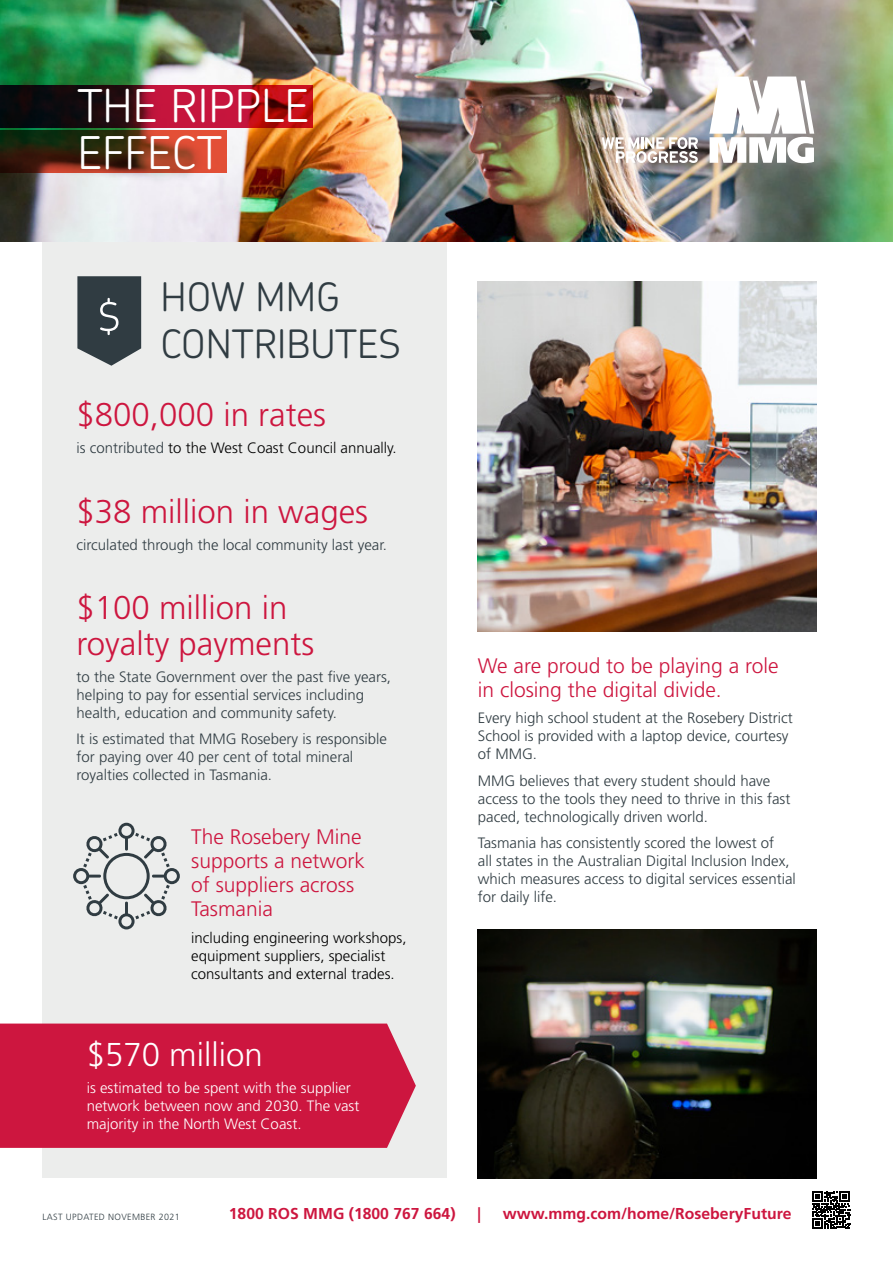
<style>
.page{position:relative;width:893px;height:1263px;background:#fff}
.page>*{position:absolute;margin:0;border:0;box-sizing:border-box;transform-origin:0 0}
.t1{font:300 45.15px/47.1px "Chevin Pro";color:#fff}
.t2{font:300 39.15px/47px "Chevin Pro";color:#303c42}
.t3{font:300 33px/36px "Frutiger LT Std";color:#cd163f}
.t4{font:300 33px "Frutiger LT Std";color:#fff}
.t5{font:300 21px/24px "Frutiger LT Std";color:#cd163f}
.t6{font:700 15.75px "Frutiger LT Std";color:#cd163f}
.t7{font:300 15px/18px "Frutiger LT Std";color:#303c42}
.t8{font:300 15px/18px "Frutiger LT Std";color:#000}
.t9{font:300 15px/18px "Frutiger LT Std";color:#fff}
.t10{font:300 9px "Frutiger LT Std";letter-spacing:.04em;color:#303c42}
.s1{color:#303c42}
</style>
<div class="page">
<svg style="left:812px;top:1191px;width:38px;height:38px"></svg>
<div style="left:42px;top:241px;width:404px;height:937px;background:#ecedec"></div>
<div style="left:0;top:1023px;width:416px;height:125px;background:#cd163f"></div>
<img style="left:0;top:0;width:893px;height:241px">
<svg style="left:0;top:85px;width:313px;height:43px;background:#700e1e"></svg>
<svg style="left:0;top:131px;width:227px;height:42px;background:#6e321a"></svg>
<svg style="left:709px;top:76px;width:105px;height:87px"></svg>
<svg style="left:602px;top:137px;width:96px;height:26px"></svg>
<svg style="left:73px;top:823px;width:107px;height:106px"></svg>
<img style="left:478px;top:282px;width:338px;height:349px">
<img style="left:478px;top:929px;width:338px;height:249px">
<svg style="left:77px;top:276px;width:64px;height:90px;background:#4a545a"></svg>
<h1 class="t1" style="left:77px;top:81px;width:233px">THE RIPPLE<br>EFFECT</h1>
<h2 class="t2" style="left:161px;top:272px;width:242px">HOW MMG<br>CONTRIBUTES</h2>
<h3 class="t3" style="left:77px;top:397px;width:251px">$800,000 in rates</h3>
<p class="t8" style="left:77px;top:439px;width:322px"><span class="s1">is contributed</span> to the West Coast Council annually.</p>
<h3 class="t3" style="left:77px;top:494px;width:293px">$38 million in wages</h3>
<p class="t7" style="left:77px;top:536px;width:312px">circulated through the local community last year.</p>
<h3 class="t3" style="left:77px;top:590px;width:239px">$100 million in royalty payments</h3>
<p class="t7" style="left:77px;top:668px;width:316px">to the State Government over the past five years, helping to pay for essential services including health, education and community safety.</p>
<p class="t7" style="left:77px;top:730px;width:312px">It is estimated that MMG Rosebery is responsible for paying over 40 per cent of total mineral royalties collected in Tasmania.</p>
<h3 class="t5" style="left:191px;top:825px;width:175px">The Rosebery Mine supports a network of suppliers across<br>Tasmania</h3>
<p class="t8" style="left:191px;top:929px;width:217px">including engineering workshops, equipment suppliers, specialist consultants and external trades.</p>
<h3 class="t4" style="left:87px;top:1036px;width:178px">$570 million</h3>
<p class="t9" style="left:87px;top:1079px;width:274px">is estimated to be spent with the supplier network between now and 2030. The vast majority in the North West Coast.</p>
<h3 class="t5" style="left:478px;top:654px;width:302px">We are proud to be playing a role in closing the digital divide.</h3>
<p class="t7" style="left:478px;top:709px;width:317px">Every high school student at the Rosebery District<br>School is provided with a laptop device, courtesy of MMG.</p>
<p class="t7" style="left:478px;top:772px;width:314px">MMG believes that every student should have access to the tools they need to thrive in this fast paced, technologically driven world.</p>
<p class="t7" style="left:478px;top:834px;width:320px">Tasmania has consistently scored the lowest of<br>all states in the Australian Digital Inclusion Index, which measures access to digital services essential for daily life.</p>
<p class="t10" style="left:43px;top:1211px;width:139px">LAST UPDATED NOVEMBER 2021</p>
<p class="t6" style="left:229px;top:1204px;width:228px">1800 ROS MMG (1800 767 664)</p>
<p class="t6" style="left:477px;top:1204px;width:5px">|</p>
<p class="t6" style="left:503px;top:1204px;width:290px">www.mmg.com/home/RoseberyFuture</p>
</div>
